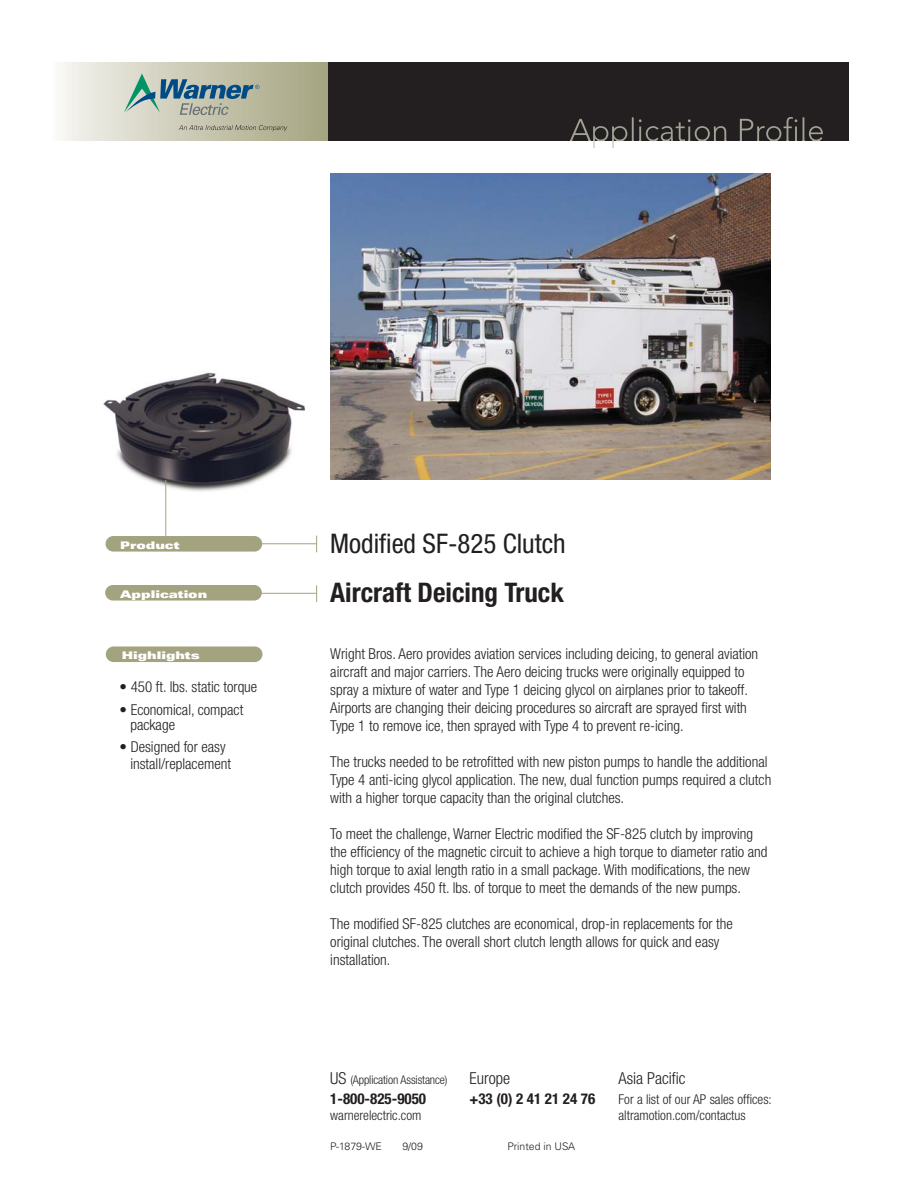
<style>
.page{position:relative;width:918px;height:1188px;background:#fff}
.page>*{position:absolute;margin:0;border:0;box-sizing:border-box;transform-origin:0 0}
.t1{font:condensed 27px "Helvetica Neue";color:#231f20}
.t2{font:700 condensed 27px "Helvetica Neue";color:#231f20}
.t3{font:300 condensed 16.5px "Helvetica Neue LT Std";color:#231f20}
.t4{font:300 condensed 15px/18px "Helvetica Neue";color:#231f20}
.t5{font:700 condensed 15px "Helvetica Neue LT Std";color:#231f20}
.t6{font:300 condensed 13.5px/16.5px "Helvetica Neue LT Std";color:#231f20}
.t7{font:300 condensed 12px "Helvetica Neue";letter-spacing:-.01em;color:#231f20}
.t8{font:10.5px "Univers LT Std X Black Ex";color:#fff}
.t9{font:300 10.5px "Univers LT Std";color:#231f20}
.s1{font-family:"Helvetica Neue LT Std";font-size:16.5px}
.s2{font-family:"Helvetica Neue LT Std"}
</style>
<div class="page">
<img style="left:103px;top:372px;width:202px;height:128px">
<div style="left:105px;top:585px;width:157px;height:16px;background:#a4a37f;border-radius:8px"></div>
<div style="left:106px;top:536px;width:156px;height:16px;background:#a4a37f;border-radius:8px"></div>
<hr style="left:239px;top:543px;width:78px;height:1px;background:#a4a37f">
<hr style="left:165px;top:480px;width:1px;height:56px;background:#a4a37f">
<svg style="left:316px;top:536px;width:1px;height:16px"></svg>
<svg style="left:316px;top:585px;width:1px;height:17px"></svg>
<hr style="left:239px;top:593px;width:78px;height:1px;background:#a4a37f">
<img style="left:331px;top:174px;width:440px;height:306px">
<div style="left:106px;top:646px;width:157px;height:16px;background:#a4a37f;border-radius:8px"></div>
<div style="left:52px;top:62px;width:277px;height:79px;background:linear-gradient(to right,#f7f6f3,#a3a17d)"></div>
<div style="left:329px;top:62px;width:520px;height:79px;background:#231f20"></div>
<svg style="left:570px;top:117px;width:253px;height:24px"></svg>
<svg style="left:179px;top:125px;width:108px;height:6px"></svg>
<svg style="left:124px;top:74px;width:135px;height:41px;background:#98aca6"></svg>
<p class="t8" style="left:120px;top:541px;width:61px">Product</p>
<p class="t8" style="left:120px;top:590px;width:89px">Application</p>
<p class="t8" style="left:122px;top:651px;width:80px">Highlights</p>
<p class="t4" style="left:120px;top:679px;width:139px">• 450 ft. lbs. static torque</p>
<p class="t4" style="left:130px;top:703px;width:114px;line-height:15px;text-indent:-11px">• Economical, compact package</p>
<p class="t4" style="left:130px;top:740px;width:102px;line-height:16.5px;text-indent:-11px">• Designed for easy install/replacement</p>
<h1 class="t1" style="left:330px;top:533px;width:237px">Modified SF-825 Clutch</h1>
<h1 class="t2" style="left:330px;top:582px;width:235px">Aircraft Deicing Truck</h1>
<p class="t4" style="left:330px;top:646px;width:429px">Wright Bros. Aero provides aviation services including deicing, to general aviation aircraft and major carriers. The Aero deicing trucks were originally equipped to spray a mixture of water and Type 1 deicing glycol on airplanes prior to takeoff.<br>Airports are changing their deicing procedures so aircraft are sprayed first with Type 1 to remove ice, then sprayed with Type 4 to prevent re-icing.</p>
<p class="t4" style="left:330px;top:754px;width:443px">The trucks needed to be retrofitted with new piston pumps to handle the additional<br>Type 4 anti-icing glycol application. The new, dual function pumps required a clutch with a higher torque capacity than the original clutches.</p>
<p class="t4" style="left:330px;top:826px;width:439px">To meet the challenge, Warner Electric modified the SF-825 clutch by improving the efficiency of the magnetic circuit to achieve a high torque to diameter ratio and high torque to axial length ratio in a small package. With modifications, the new clutch provides 450 ft. lbs. of torque to meet the demands of the new pumps.</p>
<p class="t4" style="left:330px;top:916px;width:404px">The modified SF-825 clutches are economical, drop-in replacements for the original clutches. The overall short clutch length allows for quick and easy installation.</p>
<p class="t7" style="left:330px;top:1076px;width:119px"><span class="s1">US</span> <span class="s2">(</span>Application Assistance)</p>
<p class="t5" style="left:330px;top:1090px;width:97px">1-800-825-9050</p>
<p class="t6" style="left:330px;top:1107px;width:93px">warnerelectric.com</p>
<p class="t3" style="left:469px;top:1069px;width:42px">Europe</p>
<p class="t5" style="left:469px;top:1090px;width:127px">+33 (0) 2 41 21 24 76</p>
<p class="t9" style="left:330px;top:1140px;width:53px">P-1879-WE</p>
<p class="t9" style="left:402px;top:1140px;width:22px">9/09</p>
<p class="t9" style="left:508px;top:1140px;width:69px">Printed in USA</p>
<p class="t3" style="left:619px;top:1069px;width:69px">Asia Pacific</p>
<p class="t6" style="left:619px;top:1091px;width:155px">For a list of our AP sales offices: altramotion.com/contactus</p>
</div>
